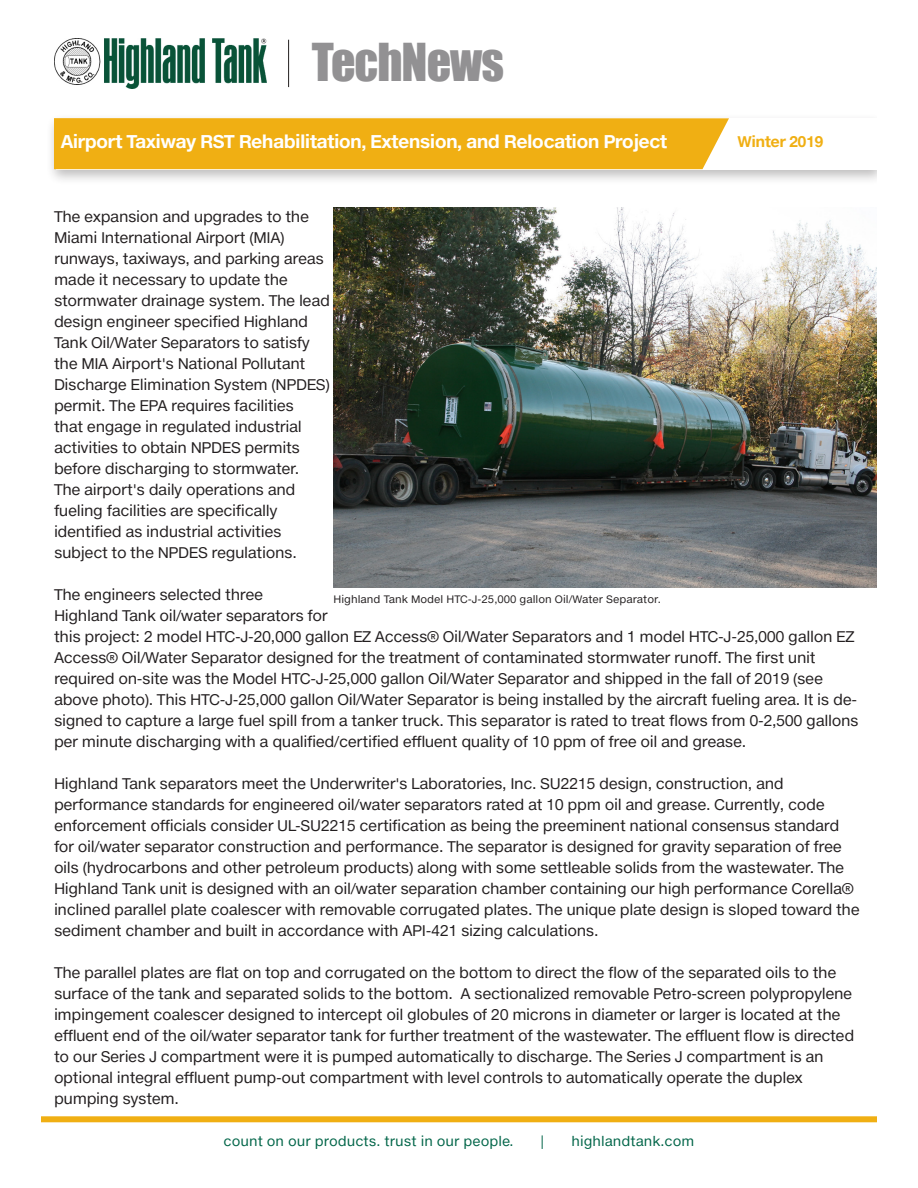
<style>
.page{position:relative;width:918px;height:1188px;background:#fff}
.page>*{position:absolute;margin:0;border:0;box-sizing:border-box;transform-origin:0 0}
.t1{font:48px "Impact";letter-spacing:-.02em;color:#929193}
.Subhead{font:700 18px "Helvetica Neuee Text Pro";letter-spacing:-.04em;color:#fff}
.t2{font:15px/21px "Helvetica Neuee Text Pro";letter-spacing:-.025em;color:#231f20}
.Subhead-2{font:700 15px "Helvetica Neuee Text Pro";letter-spacing:-.04em;color:#f0af13}
.t3{font:13.5px "Helvetica Neuee Text Pro";color:#006548}
.Chart_-_Bold{font:10.5px "Helvetica Neuee Text Pro";color:#231f20}
</style>
<div class="page">
<div style="left:40px;top:1116px;width:838px;height:6px;background:#f0af13"></div>
<div style="left:45px;top:113px;width:843px;height:72px;background:#231f20;opacity:.3"></div>
<div style="left:56px;top:118px;width:822px;height:51px;background:#fff"></div>
<div style="left:54px;top:118px;width:675px;height:51px;background:#f0af13"></div>
<img style="left:54px;top:39px;width:213px;height:50px">
<hr style="left:288px;top:40px;width:1px;height:47px;background:#231f20">
<img style="left:334px;top:208px;width:543px;height:380px">
<div style="left:878px;top:0;width:40px;height:1188px;background:#fff"></div>
<p class="t1" style="left:312px;top:25px;width:194px">TechNews</p>
<p class="Subhead" style="left:61px;top:130px;width:608px">Airport Taxiway RST Rehabilitation, Extension, and Relocation Project</p>
<p class="Subhead-2" style="left:737px;top:132px;width:88px">Winter 2019</p>
<p class="t2" style="left:54px;top:206px;width:278px">The expansion and upgrades to the Miami International Airport (MIA) runways, taxiways, and parking areas made it necessary to update the stormwater drainage system. The lead design engineer specified Highland Tank Oil/Water Separators to satisfy the MIA Airport's National Pollutant Discharge Elimination System (NPDES) permit. The EPA requires facilities<br>that engage in regulated industrial activities to obtain NPDES permits before discharging to stormwater.<br>The airport's daily operations and fueling facilities are specifically identified as industrial activities subject to the NPDES regulations.</p>
<p class="t2" style="left:54px;top:584px;width:806px">The engineers selected three<br>Highland Tank oil/water separators for<br>this project: 2 model HTC-J-20,000 gallon EZ Access® Oil/Water Separators and 1 model HTC-J-25,000 gallon EZ Access® Oil/Water Separator designed for the treatment of contaminated stormwater runoff. The first unit required on-site was the Model HTC-J-25,000 gallon Oil/Water Separator and shipped in the fall of 2019 (see above photo). This HTC-J-25,000 gallon Oil/Water Separator is being installed by the aircraft fueling area. It is de&shy;signed to capture a large fuel spill from a tanker truck. This separator is rated to treat flows from 0-2,500 gallons per minute discharging with a qualified/certified effluent quality of 10 ppm of free oil and grease.</p>
<p class="t2" style="left:54px;top:773px;width:807px">Highland Tank separators meet the Underwriter's Laboratories, Inc. SU2215 design, construction, and performance standards for engineered oil/water separators rated at 10 ppm oil and grease. Currently, code enforcement officials consider UL-SU2215 certification as being the preeminent national consensus standard for oil/water separator construction and performance. The separator is designed for gravity separation of free oils (hydrocarbons and other petroleum products) along with some settleable solids from the wastewater. The Highland Tank unit is designed with an oil/water separation chamber containing our high performance Corella® inclined parallel plate coalescer with removable corrugated plates. The unique plate design is sloped toward the sediment chamber and built in accordance with API-421 sizing calculations.</p>
<p class="t2" style="left:54px;top:962px;width:802px">The parallel plates are flat on top and corrugated on the bottom to direct the flow of the separated oils to the surface of the tank and separated solids to the bottom. A sectionalized removable Petro-screen polypropylene impingement coalescer designed to intercept oil globules of 20 microns in diameter or larger is located at the effluent end of the oil/water separator tank for further treatment of the wastewater. The effluent flow is directed to our Series J compartment were it is pumped automatically to discharge. The Series J compartment is an optional integral effluent pump-out compartment with level controls to automatically operate the duplex pumping system.</p>
<p class="t3" style="left:224px;top:1133px;width:291px">count on our products. trust in our people.</p>
<p class="t3" style="left:541px;top:1133px;width:5px">|</p>
<p class="t3" style="left:571px;top:1133px;width:124px">highlandtank.com</p>
<p class="Chart_-_Bold" style="left:334px;top:593px;width:329px">Highland Tank Model HTC-J-25,000 gallon Oil/Water Separator.</p>
</div>
